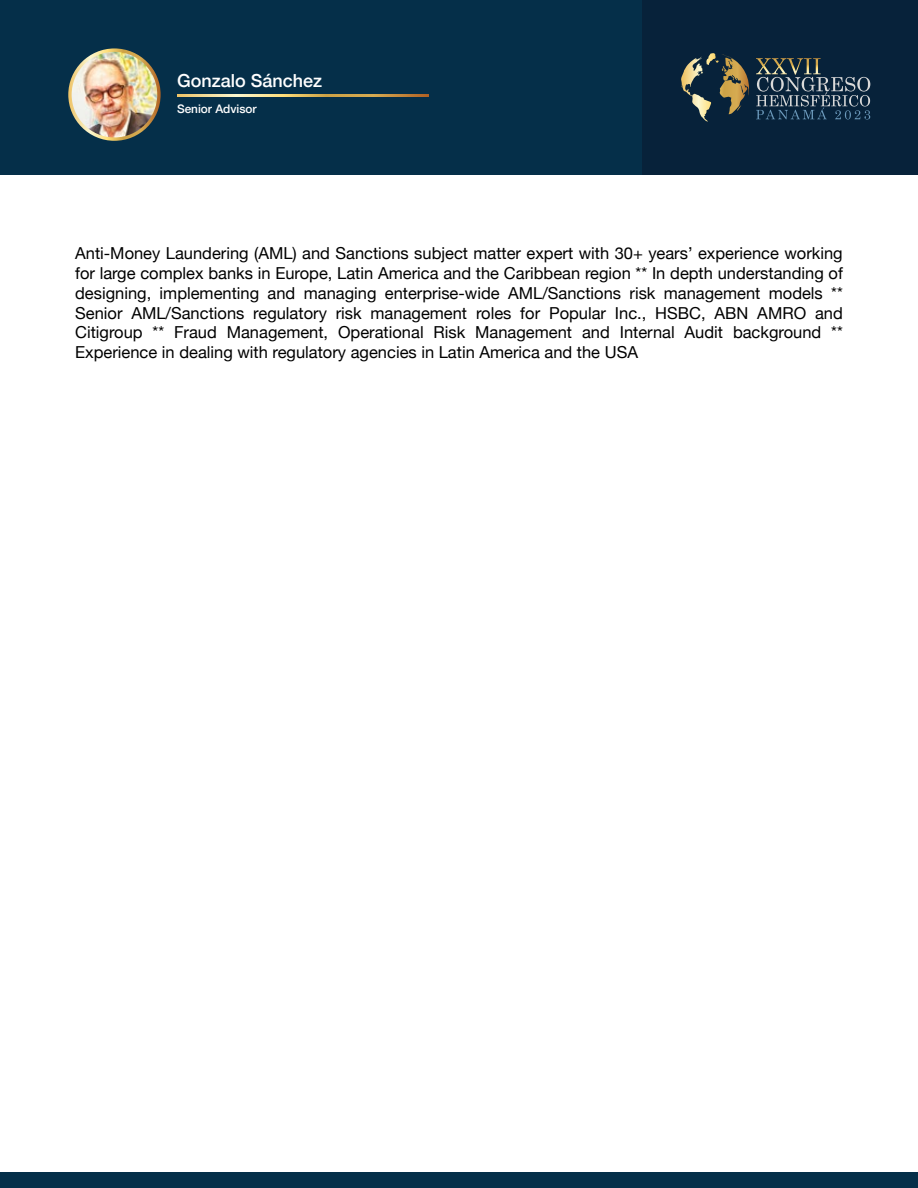
<style>
.page{position:relative;width:918px;height:1188px;background:#fff}
.page>*{position:absolute;margin:0;border:0;box-sizing:border-box;transform-origin:0 0}
.t1{font:500 18px "Helvetica Neue";color:#fff}
.t2{font:16.5px/19.8px "Helvetica Neue";color:#000;text-align:justify}
.t3{font:500 11.85px "Helvetica Neue";color:#fff}
</style>
<div class="page">
<div style="left:0;top:0;width:918px;height:175px;background:#052f49"></div>
<div style="left:0;top:1173px;width:918px;height:15px;background:#052f49"></div>
<svg style="left:178px;top:95px;width:251px;height:1px"></svg>
<svg style="left:68px;top:48px;width:93px;height:93px"></svg>
<img style="left:72px;top:52px;width:85px;height:85px;border-radius:43px">
<div style="left:643px;top:0;width:275px;height:175px;background:#07223a"></div>
<svg style="left:681px;top:53px;width:60px;height:69px"></svg>
<svg style="left:756px;top:58px;width:114px;height:61px"></svg>
<p class="t1" style="left:177px;top:66px;width:147px">Gonzalo Sánchez</p>
<p class="t3" style="left:177px;top:99px;width:81px">Senior Advisor</p>
<p class="t2" style="left:75px;top:244px;width:769px">Anti-Money Laundering (AML) and Sanctions subject matter expert with 30+ years’ experience working for large complex banks in Europe, Latin America and the Caribbean region ** In depth understanding of designing, implementing and managing enterprise-wide AML/Sanctions risk management models ** Senior AML/Sanctions regulatory risk management roles for Popular Inc., HSBC, ABN AMRO and Citigroup ** Fraud Management, Operational Risk Management and Internal Audit background ** Experience in dealing with regulatory agencies in Latin America and the USA</p>
</div>
